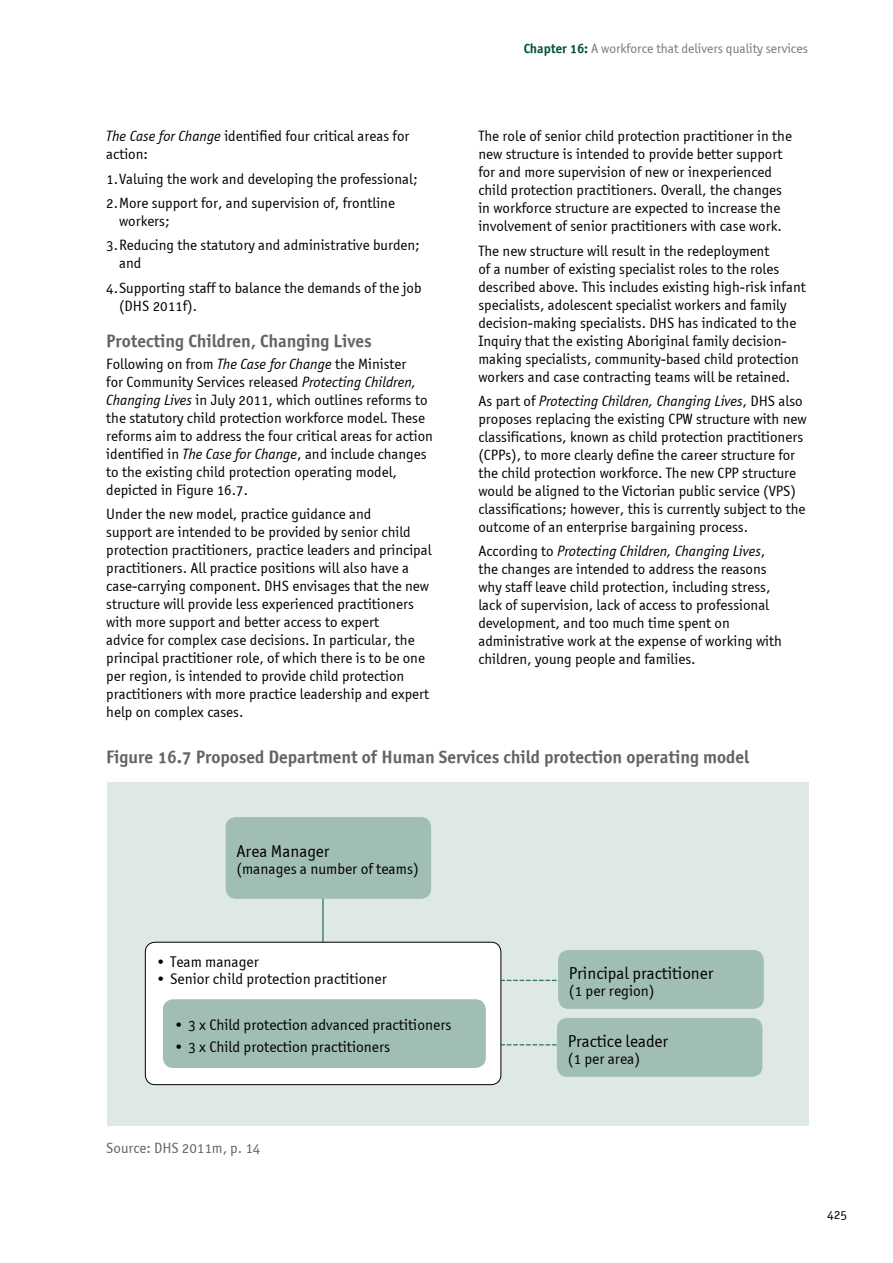
<style>
.page{position:relative;width:893px;height:1263px;background:#fff}
.page>*{position:absolute;margin:0;border:0;box-sizing:border-box;transform-origin:0 0}
.t1{font:18px "Officina Sans OSITCTT Bold";color:#636466}
.t2{font:17.25px "Officina Sans OSITCTT Book";color:#000}
.t3{font:15.6px "Officina Sans OSITCTT Book";color:#000}
.t4{font:15px/18px "Officina Sans OSITCTT Book";color:#000}
.t5{font:15px "Officina Sans OSITCTT Book Ita";color:#000}
.t6{font:15px "Officina Sans OSITCTT Book";color:#636466}
.t7{font:13.5px "Officina Sans OSITCTT Book";color:#77787b}
.t8{font:13.5px "Officina Sans OSITCTT Book";color:#000}
.s1{font-family:"Officina Sans OSITCTT Book Ita"}
.s2{font-family:"Officina Sans OSITCTT Bold";color:#00553d}
.s3{font-family:"Officina Sans OSITCTT Book"}
</style>
<div class="page">
<div style="left:107px;top:782px;width:701px;height:344px;background:#dfe9e4"></div>
<hr style="left:322px;top:898px;width:2px;height:44px;background:#367460">
<div style="left:226px;top:818px;width:205px;height:80px;background:#a1beb3;border-radius:10px"></div>
<div style="left:226px;top:817px;width:205px;height:82px;border:1px solid #a1beb3;border-radius:10px"></div>
<div style="left:145px;top:942px;width:356px;height:143px;background:#fff;border-radius:10px"></div>
<div style="left:145px;top:942px;width:356px;height:143px;border:1px solid #000;border-radius:10px"></div>
<div style="left:163px;top:1000px;width:322px;height:67px;background:#a1beb3;border-radius:10px"></div>
<div style="left:163px;top:999px;width:323px;height:69px;border:1px solid #a1beb3;border-radius:10px"></div>
<svg style="left:501px;top:980px;width:56px;height:1px"></svg>
<div style="left:559px;top:950px;width:204px;height:58px;background:#a1beb3;border-radius:10px"></div>
<div style="left:558px;top:950px;width:206px;height:59px;border:1px solid #a1beb3;border-radius:10px"></div>
<svg style="left:501px;top:1044px;width:56px;height:1px"></svg>
<div style="left:557px;top:1018px;width:205px;height:58px;background:#a1beb3;border-radius:10px"></div>
<div style="left:557px;top:1018px;width:205px;height:59px;border:1px solid #a1beb3;border-radius:10px"></div>
<p class="t4" style="left:106px;top:127px;width:305px"><span class="s1">The Case for Change</span> identified four critical areas for action:</p>
<p class="t4" style="left:106px;top:166px;width:313px;line-height:24.3px">1.Valuing the work and developing the professional;<br>2.More support for, and supervision of, frontline</p>
<p class="t4" style="left:106px;top:209px;width:315px;line-height:24.3px;text-indent:13px">workers;<br>3.Reducing the statutory and administrative burden;</p>
<p class="t4" style="left:106px;top:251px;width:317px;line-height:24.3px;text-indent:13px">and<br>4.Supporting staff to balance the demands of the job</p>
<p class="t4" style="left:119px;top:297px;width:80px">(DHS 2011f).</p>
<p class="t1" style="left:106px;top:329px;width:267px">Protecting Children, Changing Lives</p>
<p class="t4" style="left:106px;top:355px;width:328px">Following on from <span class="s1">The Case for Change</span> the Minister<br>for Community Services released <span class="s1">Protecting Children, Changing Lives</span> in July 2011, which outlines reforms to the statutory child protection workforce model. These reforms aim to address the four critical areas for action identified in <span class="s1">The Case for Change</span>, and include changes to the existing child protection operating model, depicted in Figure 16.7.</p>
<p class="t4" style="left:106px;top:505px;width:327px">Under the new model, practice guidance and<br>support are intended to be provided by senior child protection practitioners, practice leaders and principal practitioners. All practice positions will also have a case-carrying component. DHS envisages that the new structure will provide less experienced practitioners with more support and better access to expert<br>advice for complex case decisions. In particular, the principal practitioner role, of which there is to be one per region, is intended to provide child protection practitioners with more practice leadership and expert help on complex cases.</p>
<p class="t7" style="left:524px;top:41px;width:286px"><span class="s2">Chapter 16:</span> A workforce that delivers quality services</p>
<p class="t4" style="left:478px;top:127px;width:315px">The role of senior child protection practitioner in the new structure is intended to provide better support for and more supervision of new or inexperienced child protection practitioners. Overall, the changes in workforce structure are expected to increase the involvement of senior practitioners with case work.</p>
<p class="t4" style="left:478px;top:242px;width:329px">The new structure will result in the redeployment<br>of a number of existing specialist roles to the roles described above. This includes existing high-risk infant specialists, adolescent specialist workers and family decision-making specialists. DHS has indicated to the Inquiry that the existing Aboriginal family decision&shy;making specialists, community-based child protection workers and case contracting teams will be retained.</p>
<p class="t5" style="left:478px;top:393px;width:326px"><span class="s3">As part of</span> Protecting Children, Changing Lives<span class="s3">, DHS also</span></p>
<p class="t4" style="left:478px;top:410px;width:330px">proposes replacing the existing CPW structure with new classifications, known as child protection practitioners (CPPs), to more clearly define the career structure for the child protection workforce. The new CPP structure would be aligned to the Victorian public service (VPS) classifications; however, this is currently subject to the outcome of an enterprise bargaining process.</p>
<p class="t5" style="left:478px;top:543px;width:288px"><span class="s3">According to</span> Protecting Children, Changing Lives<span class="s3">,</span></p>
<p class="t4" style="left:478px;top:560px;width:305px">the changes are intended to address the reasons why staff leave child protection, including stress, lack of supervision, lack of access to professional development, and too much time spent on administrative work at the expense of working with children, young people and families.</p>
<p class="t1" style="left:106px;top:746px;width:644px">Figure 16.7 Proposed Department of Human Services child protection operating model</p>
<p class="t2" style="left:236px;top:841px;width:95px">Area Manager</p>
<p class="t3" style="left:236px;top:860px;width:184px">(manages a number of teams)</p>
<p class="t3" style="left:155px;top:952px;width:105px">• Team manager</p>
<p class="t3" style="left:155px;top:969px;width:233px">• Senior child protection practitioner</p>
<p class="t3" style="left:174px;top:1015px;width:279px">• 3 x Child protection advanced practitioners</p>
<p class="t3" style="left:174px;top:1037px;width:218px">• 3 x Child protection practitioners</p>
<p class="t6" style="left:106px;top:1139px;width:156px">Source: DHS 2011m, p. 14</p>
<p class="t2" style="left:569px;top:963px;width:146px">Principal practitioner</p>
<p class="t3" style="left:569px;top:982px;width:87px">(1 per region)</p>
<p class="t2" style="left:568px;top:1031px;width:102px">Practice leader</p>
<p class="t3" style="left:568px;top:1049px;width:74px">(1 per area)</p>
<p class="t8" style="left:827px;top:1206px;width:22px">425</p>
</div>
